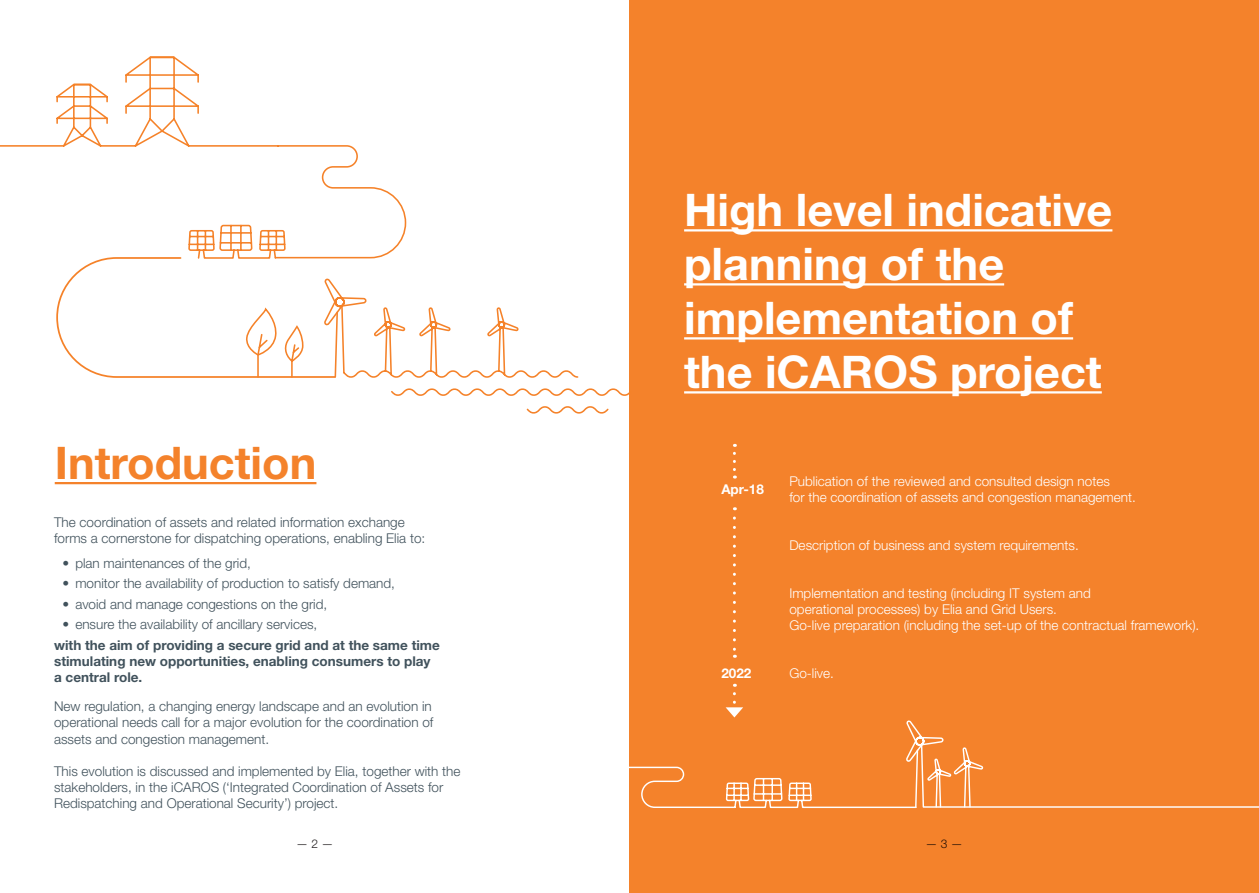
<style>
.page{position:relative;width:1259px;height:893px;background:#fff}
.page>*{position:absolute;margin:0;border:0;box-sizing:border-box;transform-origin:0 0}
.kleinere_grote_titel{font:700 45px/54px "Helvetica Neue LT Std";color:#fff}
.kleinere_grote_titel-2{font:700 45px "Helvetica Neue LT Std";color:#f4822b}
.platte_tekst_8_5{font:300 13.5px/16.2px "Helvetica Neue LT Std";color:#41525c;text-align:justify}
.opsomming{font:300 13.5px/16.2px "Helvetica Neue LT Std";color:#fff}
.opsomming-2{font:700 13.5px/16.2px "Helvetica Neue LT Std";color:#41525c}
.Body_interview{font:300 13.5px/16.2px "Helvetica Neue LT Std";color:#41525c}
.t1{font:700 13.5px "Helvetica Neue LT Std";color:#fff}
.t2{font:300 12px "Helvetica Neue LT Std";color:#231f20}
</style>
<div class="page">
<div style="left:629px;top:0;width:630px;height:893px;background:#f4822b"></div>
<hr style="left:684px;top:229px;width:428px;height:2px;background:#fff">
<hr style="left:684px;top:283px;width:320px;height:2px;background:#fff">
<hr style="left:684px;top:337px;width:389px;height:2px;background:#fff">
<hr style="left:684px;top:391px;width:417px;height:2px;background:#fff">
<hr style="left:55px;top:482px;width:261px;height:2px;background:#f4822b">
<svg style="left:0;top:56px;width:358px;height:117px"></svg>
<svg style="left:188px;top:173px;width:441px;height:241px"></svg>
<svg style="left:56px;top:256px;width:281px;height:123px"></svg>
<svg style="left:733px;top:453px;width:3px;height:26px"></svg>
<svg style="left:733px;top:518px;width:3px;height:140px"></svg>
<svg style="left:629px;top:694px;width:630px;height:115px"></svg>
<p class="kleinere_grote_titel-2" style="left:55px;top:435px;width:263px">Introduction</p>
<p class="Body_interview" style="left:54px;top:514px;width:373px">The coordination of assets and related information exchange forms a cornerstone for dispatching operations, enabling Elia to:</p>
<p class="platte_tekst_8_5" style="left:63px;top:555px;width:190px">• plan maintenances of the grid,</p>
<p class="platte_tekst_8_5" style="left:63px;top:575px;width:334px">• monitor the availability of production to satisfy demand,</p>
<p class="platte_tekst_8_5" style="left:63px;top:596px;width:266px">• avoid and manage congestions on the grid,</p>
<p class="platte_tekst_8_5" style="left:63px;top:616px;width:256px">• ensure the availability of ancillary services,</p>
<p class="opsomming-2" style="left:54px;top:637px;width:387px">with the aim of providing a secure grid and at the same time stimulating new opportunities, enabling consumers to play a central role.</p>
<p class="platte_tekst_8_5" style="left:54px;top:698px;width:381px">New regulation, a changing energy landscape and an evolution in operational needs call for a major evolution for the coordination of assets and congestion management.</p>
<p class="platte_tekst_8_5" style="left:54px;top:763px;width:408px;text-align:left">This evolution is discussed and implemented by Elia, together with the stakeholders, in the iCAROS (‘Integrated Coordination of Assets for<br>Redispatching and Operational Security’) project.</p>
<p class="kleinere_grote_titel" style="left:684px;top:182px;width:430px">High level indicative planning of the</p>
<p class="kleinere_grote_titel" style="left:684px;top:290px;width:419px">implementation of the iCAROS project</p>
<p class="t1" style="left:721px;top:481px;width:44px">Apr-18</p>
<p class="opsomming" style="left:789px;top:473px;width:348px">Publication of the reviewed and consulted design notes<br>for the coordination of assets and congestion management.</p>
<p class="opsomming" style="left:789px;top:537px;width:291px">Description of business and system requirements.</p>
<p class="opsomming" style="left:789px;top:585px;width:411px">Implementation and testing (including IT system and<br>operational processes) by Elia and Grid Users.<br>Go-live preparation (including the set-up of the contractual framework).</p>
<p class="t1" style="left:721px;top:665px;width:32px">2022</p>
<p class="opsomming" style="left:789px;top:665px;width:46px">Go-live.</p>
<p class="t2" style="left:296px;top:836px;width:39px">— 2 —</p>
<p class="t2" style="left:925px;top:836px;width:39px">— 3 —</p>
</div>
